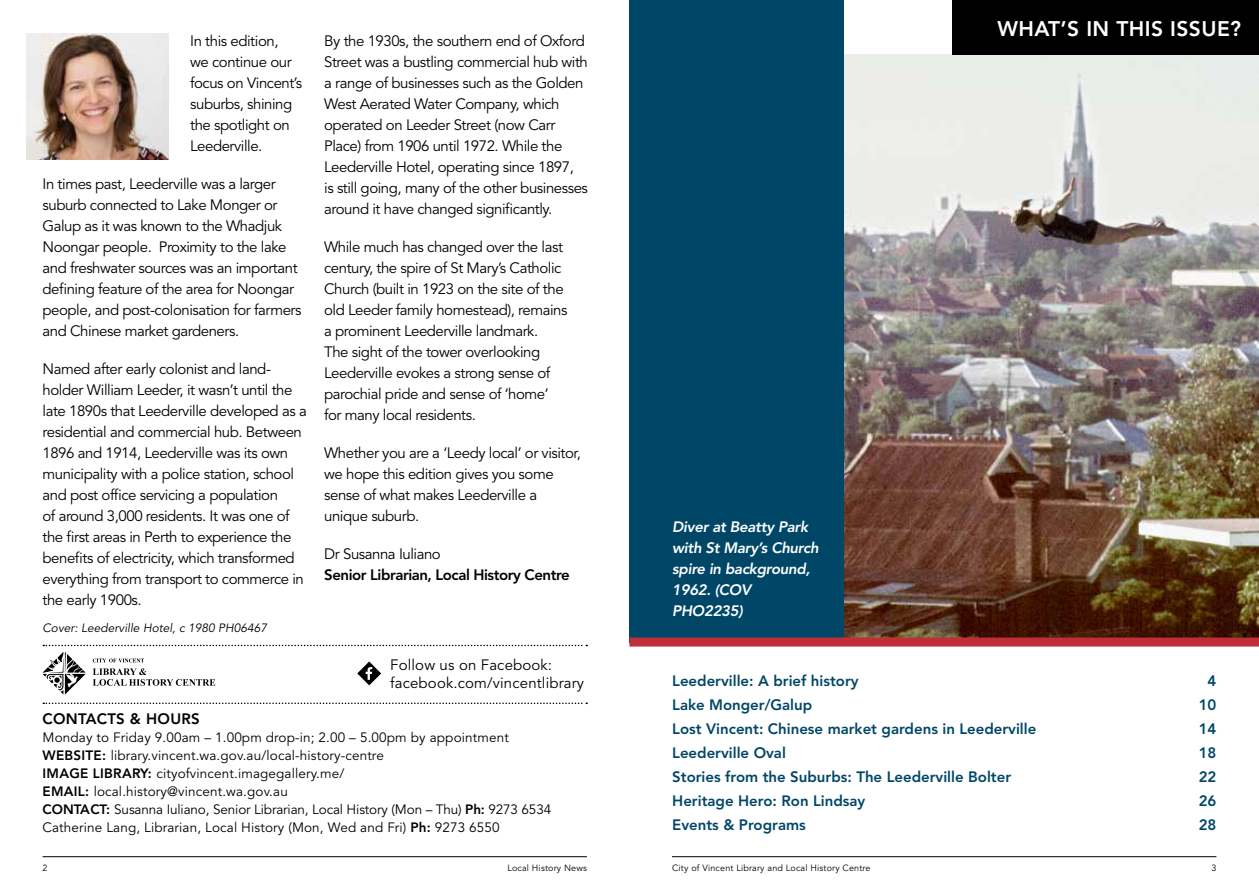
<style>
.page{position:relative;width:1259px;height:893px;background:#fff}
.page>*{position:absolute;margin:0;border:0;box-sizing:border-box;transform-origin:0 0}
.t1{font:800 21px "Avenir LT Std";letter-spacing:.02em;color:#fff}
.t2{font:15px/21px "Avenir LT Std";letter-spacing:-.03em;color:#000}
.t3{font:800 15px "Avenir LT Std";color:#004767}
.t4{font:italic 800 15px/21px "Avenir LT Std";letter-spacing:-.02em;color:#fff}
.t5{font:15px/18px "Avenir LT Std";letter-spacing:.01em;color:#000}
.t6{font:800 15px "Avenir LT Std";letter-spacing:-.03em;color:#000}
.t7{font:800 15px "Avenir LT Std";letter-spacing:.02em;color:#000}
.t8{font:13.5px/18px "Avenir LT Std";letter-spacing:.01em;color:#000}
.t9{font:italic 12px "Avenir LT Std";color:#000}
.t10{font:9px "Avenir LT Std";letter-spacing:.02em;color:#000}
.s1{font-weight:800}
</style>
<div class="page">
<img style="left:843px;top:54px;width:416px;height:584px">
<div style="left:629px;top:0;width:214px;height:642px;background:#004767"></div>
<div style="left:629px;top:638px;width:630px;height:9px;background:#c02f38"></div>
<div style="left:953px;top:0;width:306px;height:54px;background:#000"></div>
<img style="left:26px;top:34px;width:143px;height:125px">
<svg style="left:43px;top:645px;width:544px;height:1px"></svg>
<svg style="left:43px;top:702px;width:544px;height:2px"></svg>
<svg style="left:43px;top:652px;width:172px;height:43px"></svg>
<svg style="left:357px;top:661px;width:24px;height:24px"></svg>
<hr style="left:672px;top:856px;width:544px;height:1px;background:#000">
<hr style="left:43px;top:856px;width:544px;height:1px;background:#000">
<p class="t2" style="left:190px;top:31px;width:113px">In this edition,<br>we continue our focus on Vincent’s suburbs, shining the spotlight on<br>Leederville.</p>
<p class="t2" style="left:43px;top:174px;width:260px">In times past, Leederville was a larger suburb connected to Lake Monger or Galup as it was known to the Whadjuk Noongar people. Proximity to the lake and freshwater sources was an important defining feature of the area for Noongar people, and post-colonisation for farmers and Chinese market gardeners.</p>
<p class="t2" style="left:43px;top:359px;width:266px">Named after early colonist and land&shy;holder William Leeder, it wasn’t until the late 1890s that Leederville developed as a residential and commercial hub. Between 1896 and 1914, Leederville was its own municipality with a police station, school and post office servicing a population<br>of around 3,000 residents. It was one of the first areas in Perth to experience the benefits of electricity, which transformed everything from transport to commerce in the early 1900s.</p>
<p class="t9" style="left:43px;top:621px;width:226px">Cover: Leederville Hotel, c 1980 PH06467</p>
<p class="t2" style="left:324px;top:31px;width:265px">By the 1930s, the southern end of Oxford Street was a bustling commercial hub with a range of businesses such as the Golden West Aerated Water Company, which operated on Leeder Street (now Carr Place) from 1906 until 1972. While the Leederville Hotel, operating since 1897,<br>is still going, many of the other businesses around it have changed significantly.</p>
<p class="t2" style="left:324px;top:237px;width:245px">While much has changed over the last century, the spire of St Mary’s Catholic Church (built in 1923 on the site of the old Leeder family homestead), remains a prominent Leederville landmark.<br>The sight of the tower overlooking Leederville evokes a strong sense of parochial pride and sense of ‘home’ for many local residents.</p>
<p class="t2" style="left:324px;top:443px;width:258px">Whether you are a ‘Leedy local’ or visitor, we hope this edition gives you some sense of what makes Leederville a unique suburb.</p>
<p class="t2" style="left:324px;top:544px;width:118px">Dr Susanna Iuliano</p>
<p class="t6" style="left:324px;top:566px;width:247px">Senior Librarian, Local History Centre</p>
<p class="t5" style="left:390px;top:656px;width:195px">Follow us on Facebook: facebook.com/vincentlibrary</p>
<p class="t7" style="left:43px;top:710px;width:159px">CONTACTS &amp; HOURS</p>
<p class="t8" style="left:43px;top:729px;width:510px">Monday to Friday 9.00am – 1.00pm drop-in; 2.00 – 5.00pm by appointment <span class="s1">WEBSITE:</span> library.vincent.wa.gov.au/local-history-centre<br><span class="s1">IMAGE LIBRARY:</span> cityofvincent.imagegallery.me/<br><span class="s1">EMAIL:</span> local.history@vincent.wa.gov.au<br><span class="s1">CONTACT:</span> Susanna Iuliano, Senior Librarian, Local History (Mon – Thu) <span class="s1">Ph:</span> 9273 6534<br>Catherine Lang, Librarian, Local History (Mon, Wed and Fri) <span class="s1">Ph:</span> 9273 6550</p>
<h1 class="t1" style="left:997px;top:17px;width:245px">WHAT’S IN THIS ISSUE?</h1>
<p class="t4" style="left:672px;top:517px;width:148px">Diver at Beatty Park with St Mary’s Church spire in background,<br>1962. (COV<br>PHO2235)</p>
<p class="t3" style="left:672px;top:672px;width:188px">Leederville: A brief history</p>
<p class="t3" style="left:1207px;top:672px;width:10px">4</p>
<p class="t3" style="left:672px;top:696px;width:142px">Lake Monger/Galup</p>
<p class="t3" style="left:1198px;top:696px;width:19px">10</p>
<p class="t3" style="left:672px;top:720px;width:366px">Lost Vincent: Chinese market gardens in Leederville</p>
<p class="t3" style="left:1198px;top:720px;width:19px">14</p>
<p class="t3" style="left:672px;top:744px;width:115px">Leederville Oval</p>
<p class="t3" style="left:1198px;top:744px;width:19px">18</p>
<p class="t3" style="left:672px;top:768px;width:340px">Stories from the Suburbs: The Leederville Bolter</p>
<p class="t3" style="left:1198px;top:768px;width:19px">22</p>
<p class="t3" style="left:672px;top:792px;width:195px">Heritage Hero: Ron Lindsay</p>
<p class="t3" style="left:1198px;top:792px;width:19px">26</p>
<p class="t3" style="left:672px;top:816px;width:135px">Events &amp; Programs</p>
<p class="t3" style="left:1198px;top:816px;width:19px">28</p>
<p class="t10" style="left:43px;top:862px;width:7px">2</p>
<p class="t10" style="left:507px;top:862px;width:81px">Local History News</p>
<p class="t10" style="left:672px;top:862px;width:200px">City of Vincent Library and Local History Centre</p>
<p class="t10" style="left:1211px;top:862px;width:7px">3</p>
</div>
